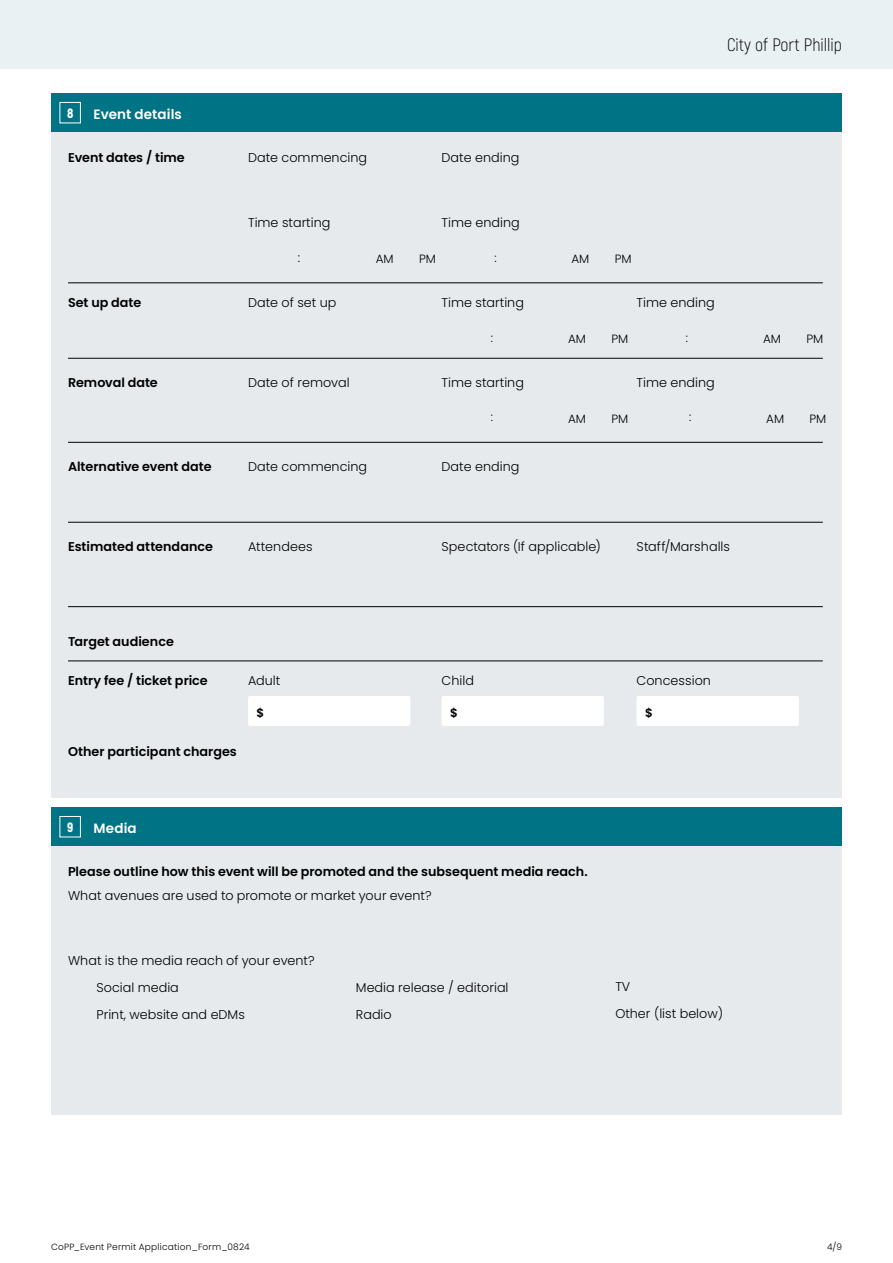
<style>
.page{position:relative;width:893px;height:1263px;background:#fff}
.page>*{position:absolute;margin:0;border:0;box-sizing:border-box;transform-origin:0 0}
.t1{font:300 18px "Akrobat";color:#000}
.t2{font:600 13.5px "Poppins";letter-spacing:.01em;color:#fff}
.t3{font:900 13.5px "Akrobat";color:#fff}
.t4{font:300 12.75px/27px "Poppins";color:#000}
.t5{font:600 12.75px "Poppins";color:#000}
.t6{font:300 12px "Poppins";color:#000}
.t7{font:600 12px "Poppins";color:#000}
.t8{font:300 9px "Poppins";letter-spacing:.025em;color:#000}
</style>
<div class="page">
<div style="left:0;top:0;width:893px;height:68px;background:#e9f1f3"></div>
<div style="left:51px;top:94px;width:791px;height:38px;background:#007484"></div>
<div style="left:51px;top:132px;width:791px;height:665px;background:#e6eaed"></div>
<div style="left:60px;top:102px;width:21px;height:21px;border:1px solid #fff"></div>
<hr style="left:68px;top:283px;width:755px;height:1px;background:#000">
<hr style="left:68px;top:358px;width:755px;height:1px;background:#000">
<hr style="left:68px;top:442px;width:755px;height:1px;background:#000">
<hr style="left:68px;top:522px;width:755px;height:1px;background:#000">
<hr style="left:68px;top:606px;width:755px;height:1px;background:#000">
<hr style="left:68px;top:661px;width:755px;height:1px;background:#000">
<div style="left:248px;top:696px;width:162px;height:30px;background:#fff;border-radius:2px"></div>
<div style="left:442px;top:696px;width:162px;height:30px;background:#fff;border-radius:2px"></div>
<div style="left:637px;top:696px;width:162px;height:30px;background:#fff;border-radius:2px"></div>
<div style="left:51px;top:807px;width:791px;height:39px;background:#007484"></div>
<div style="left:51px;top:846px;width:791px;height:268px;background:#e6eaed"></div>
<div style="left:60px;top:816px;width:21px;height:21px;border:1px solid #fff"></div>
<p class="t3" style="left:67px;top:104px;width:8px">8</p>
<p class="t2" style="left:94px;top:106px;width:90px">Event details</p>
<p class="t5" style="left:68px;top:150px;width:118px">Event dates / time</p>
<p class="t4" style="left:248px;top:144px;width:121px">Date commencing</p>
<p class="t4" style="left:442px;top:144px;width:79px">Date ending</p>
<p class="t4" style="left:248px;top:209px;width:84px">Time starting</p>
<p class="t4" style="left:442px;top:209px;width:80px">Time ending</p>
<p class="t4" style="left:298px;top:244px;width:4px">:</p>
<p class="t6" style="left:376px;top:252px;width:19px">AM</p>
<p class="t6" style="left:419px;top:252px;width:18px">PM</p>
<p class="t6" style="left:494px;top:250px;width:4px">:</p>
<p class="t6" style="left:571px;top:252px;width:19px">AM</p>
<p class="t6" style="left:615px;top:252px;width:18px">PM</p>
<h1 class="t1" style="left:727px;top:34px;width:116px">City of Port Phillip</h1>
<p class="t5" style="left:68px;top:295px;width:75px">Set up date</p>
<p class="t4" style="left:248px;top:289px;width:90px">Date of set up</p>
<p class="t4" style="left:442px;top:289px;width:84px">Time starting</p>
<p class="t4" style="left:637px;top:289px;width:80px">Time ending</p>
<p class="t6" style="left:491px;top:330px;width:4px">:</p>
<p class="t6" style="left:568px;top:332px;width:19px">AM</p>
<p class="t6" style="left:611px;top:332px;width:18px">PM</p>
<p class="t6" style="left:686px;top:330px;width:4px">:</p>
<p class="t6" style="left:763px;top:332px;width:19px">AM</p>
<p class="t6" style="left:806px;top:332px;width:18px">PM</p>
<p class="t5" style="left:68px;top:375px;width:91px">Removal date</p>
<p class="t4" style="left:248px;top:369px;width:103px">Date of removal</p>
<p class="t4" style="left:442px;top:369px;width:84px">Time starting</p>
<p class="t4" style="left:637px;top:369px;width:80px">Time ending</p>
<p class="t6" style="left:491px;top:410px;width:4px">:</p>
<p class="t6" style="left:568px;top:412px;width:19px">AM</p>
<p class="t6" style="left:611px;top:412px;width:18px">PM</p>
<p class="t6" style="left:689px;top:410px;width:4px">:</p>
<p class="t6" style="left:766px;top:412px;width:19px">AM</p>
<p class="t6" style="left:809px;top:412px;width:18px">PM</p>
<p class="t5" style="left:68px;top:459px;width:145px">Alternative event date</p>
<p class="t4" style="left:248px;top:453px;width:121px">Date commencing</p>
<p class="t4" style="left:442px;top:453px;width:79px">Date ending</p>
<p class="t5" style="left:68px;top:539px;width:147px">Estimated attendance</p>
<p class="t4" style="left:248px;top:533px;width:66px">Attendees</p>
<p class="t4" style="left:442px;top:533px;width:161px">Spectators (If applicable)</p>
<p class="t4" style="left:637px;top:533px;width:95px">Staff/Marshalls</p>
<p class="t5" style="left:68px;top:634px;width:107px">Target audience</p>
<p class="t5" style="left:68px;top:673px;width:141px">Entry fee / ticket price</p>
<p class="t4" style="left:248px;top:667px;width:34px">Adult</p>
<p class="t4" style="left:442px;top:667px;width:34px">Child</p>
<p class="t4" style="left:637px;top:667px;width:76px">Concession</p>
<p class="t7" style="left:257px;top:706px;width:9px">$</p>
<p class="t7" style="left:450px;top:706px;width:9px">$</p>
<p class="t7" style="left:645px;top:706px;width:9px">$</p>
<p class="t5" style="left:68px;top:744px;width:170px">Other participant charges</p>
<p class="t3" style="left:67px;top:818px;width:8px">9</p>
<p class="t2" style="left:94px;top:820px;width:45px">Media</p>
<p class="t5" style="left:68px;top:864px;width:521px">Please outline how this event will be promoted and the subsequent media reach.</p>
<p class="t4" style="left:68px;top:882px;width:365px">What avenues are used to promote or market your event?</p>
<p class="t4" style="left:97px;top:947px;width:220px;text-indent:-28px">What is the media reach of your event?<br>Social media<br>Print, website and eDMs</p>
<p class="t4" style="left:356px;top:974px;width:154px">Media release / editorial<br>Radio</p>
<p class="t4" style="left:615px;top:973px;width:109px">TV<br>Other (list below)</p>
<p class="t8" style="left:51px;top:1241px;width:200px">CoPP_Event Permit Application_Form_0824</p>
<p class="t8" style="left:827px;top:1241px;width:16px">4/9</p>
</div>
